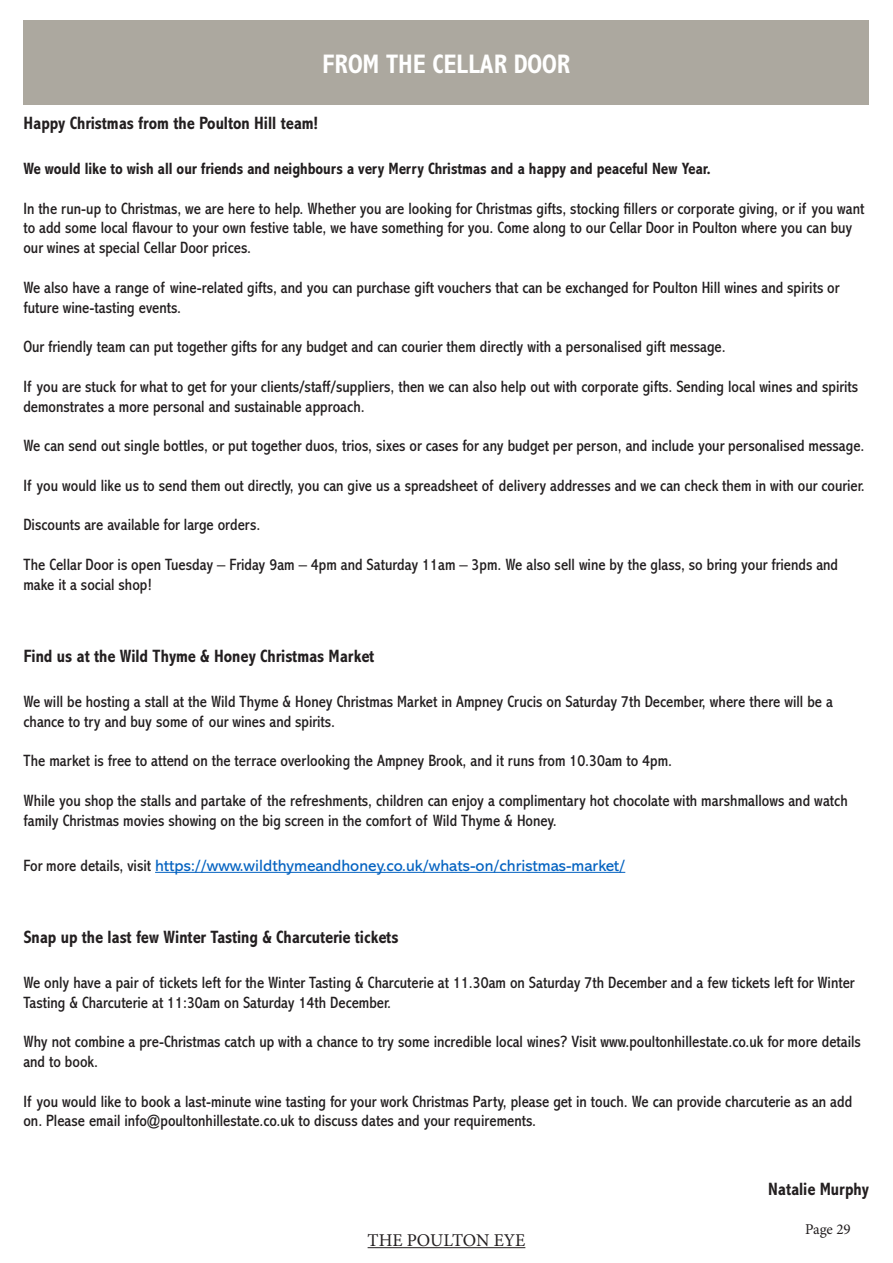
<style>
.page{position:relative;width:893px;height:1263px;background:#fff}
.page>*{position:absolute;margin:0;border:0;box-sizing:border-box;transform-origin:0 0}
.t1{font:700 condensed 27px "Abadi MT Pro";color:#fff}
.t2{font:700 condensed 18px "Abadi MT Pro";color:#231f20}
.t3{font:18px "Minion Pro";letter-spacing:-.005em;color:#231f20}
.t4{font:condensed 16.5px/19.8px "Abadi MT Pro";color:#231f20}
.t5{font:700 condensed 16.5px "Abadi MT Pro";color:#231f20}
.t6{font:16.5px "Abadi MT Pro";color:#0563c1}
.t7{font:15px "Minion Pro";letter-spacing:-.005em;color:#231f20}
.s1{font-stretch:condensed;color:#231f20}
</style>
<div class="page">
<hr style="left:368px;top:1247px;width:157px;height:1px;background:#231f20">
<div style="left:23px;top:21px;width:846px;height:84px;background:#aca89f"></div>
<hr style="left:155px;top:872px;width:470px;height:1px;background:#0563c1">
<p class="t1" style="left:322px;top:49px;width:249px">FROM THE CELLAR DOOR</p>
<p class="t2" style="left:23px;top:113px;width:296px">Happy Christmas from the Poulton Hill team!</p>
<p class="t5" style="left:23px;top:159px;width:689px">We would like to wish all our friends and neighbours a very Merry Christmas and a happy and peaceful New Year.</p>
<p class="t4" style="left:23px;top:199px;width:842px">In the run-up to Christmas, we are here to help. Whether you are looking for Christmas gifts, stocking fillers or corporate giving, or if you want to add some local flavour to your own festive table, we have something for you. Come along to our Cellar Door in Poulton where you can buy our wines at special Cellar Door prices.</p>
<p class="t4" style="left:23px;top:278px;width:818px">We also have a range of wine-related gifts, and you can purchase gift vouchers that can be exchanged for Poulton Hill wines and spirits or future wine-tasting events.</p>
<p class="t4" style="left:23px;top:337px;width:704px">Our friendly team can put together gifts for any budget and can courier them directly with a personalised gift message.</p>
<p class="t4" style="left:23px;top:377px;width:836px">If you are stuck for what to get for your clients/staff/suppliers, then we can also help out with corporate gifts. Sending local wines and spirits demonstrates a more personal and sustainable approach.</p>
<p class="t4" style="left:23px;top:436px;width:843px">We can send out single bottles, or put together duos, trios, sixes or cases for any budget per person, and include your personalised message.</p>
<p class="t4" style="left:23px;top:476px;width:843px">If you would like us to send them out directly, you can give us a spreadsheet of delivery addresses and we can check them in with our courier.</p>
<p class="t4" style="left:23px;top:516px;width:238px">Discounts are available for large orders.</p>
<p class="t4" style="left:23px;top:555px;width:816px">The Cellar Door is open Tuesday – Friday 9am – 4pm and Saturday 11am – 3pm. We also sell wine by the glass, so bring your friends and make it a social shop!</p>
<p class="t2" style="left:23px;top:646px;width:352px">Find us at the Wild Thyme &amp; Honey Christmas Market</p>
<p class="t4" style="left:23px;top:692px;width:811px">We will be hosting a stall at the Wild Thyme &amp; Honey Christmas Market in Ampney Crucis on Saturday 7th December, where there will be a chance to try and buy some of our wines and spirits.</p>
<p class="t4" style="left:23px;top:751px;width:650px">The market is free to attend on the terrace overlooking the Ampney Brook, and it runs from 10.30am to 4pm.</p>
<p class="t4" style="left:23px;top:791px;width:826px">While you shop the stalls and partake of the refreshments, children can enjoy a complimentary hot chocolate with marshmallows and watch family Christmas movies showing on the big screen in the comfort of Wild Thyme &amp; Honey.</p>
<p class="t6" style="left:23px;top:856px;width:603px"><span class="s1">For more details, visit</span> https://www.wildthymeandhoney.co.uk/whats-on/christmas-market/</p>
<p class="t2" style="left:23px;top:927px;width:376px">Snap up the last few Winter Tasting &amp; Charcuterie tickets</p>
<p class="t4" style="left:23px;top:973px;width:833px">We only have a pair of tickets left for the Winter Tasting &amp; Charcuterie at 11.30am on Saturday 7th December and a few tickets left for Winter<br>Tasting &amp; Charcuterie at 11:30am on Saturday 14th December.</p>
<p class="t4" style="left:23px;top:1032px;width:839px">Why not combine a pre-Christmas catch up with a chance to try some incredible local wines? Visit www.poultonhillestate.co.uk for more details and to book.</p>
<p class="t4" style="left:23px;top:1092px;width:830px">If you would like to book a last-minute wine tasting for your work Christmas Party, please get in touch. We can provide charcuterie as an add on. Please email info@poultonhillestate.co.uk to discuss dates and your requirements.</p>
<p class="t3" style="left:368px;top:1228px;width:159px">THE POULTON EYE</p>
<p class="t2" style="left:768px;top:1179px;width:102px">Natalie Murphy</p>
<p class="t7" style="left:805px;top:1219px;width:47px">Page 29</p>
</div>
